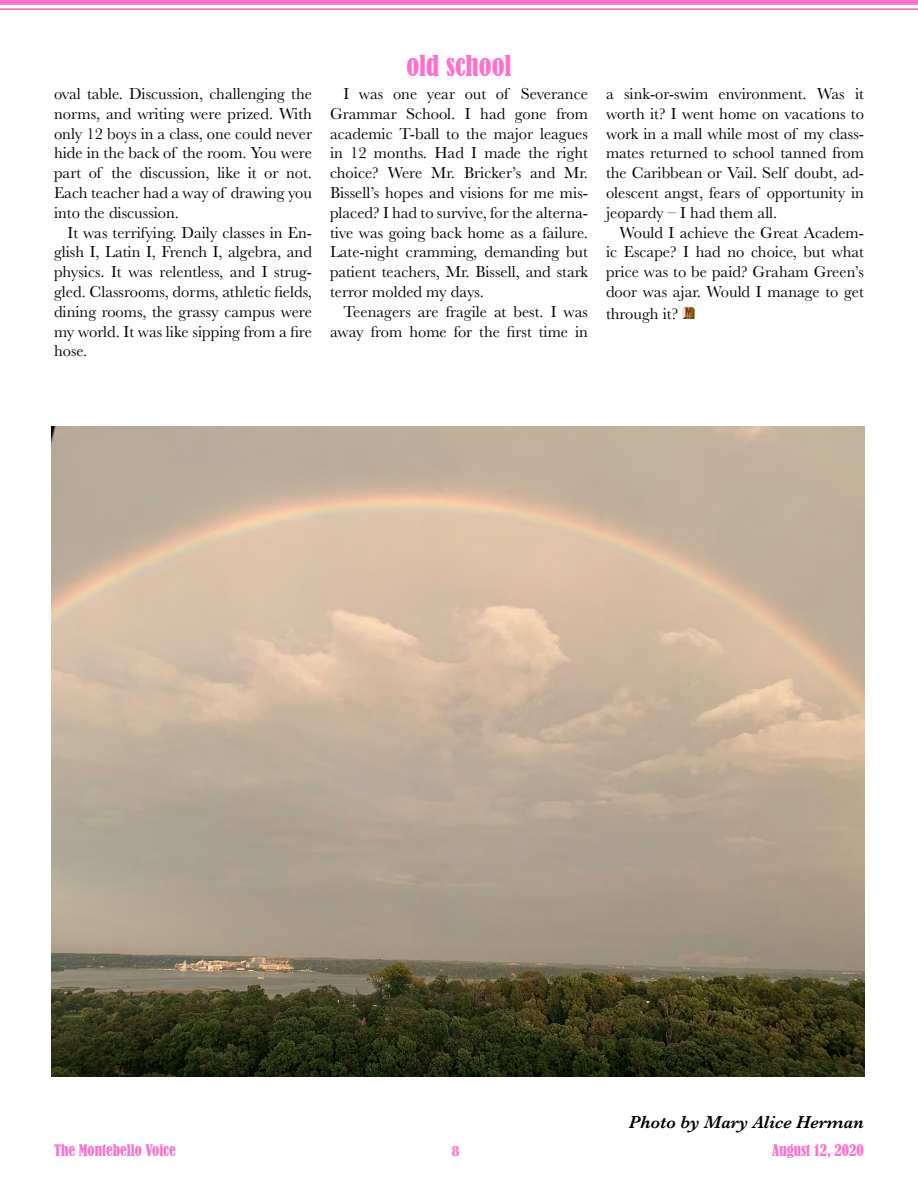
<style>
.page{position:relative;width:918px;height:1188px;background:#fff}
.page>*{position:absolute;margin:0;border:0;box-sizing:border-box;transform-origin:0 0}
.t1{font:condensed 27px "Bernard";color:#ff6fcf}
.t2{font:italic 600 18px "Baskerville";color:#000}
.t3{font:16.5px/19.8px "Baskerville";color:#000;text-align:justify}
.t4{font:condensed 15px "Bernard";color:#ff6fcf}
.t5{font:700 15px "Baskerville";color:#ff6fcf}
.s1{font-family:"Buxom D";font-size:18px;color:#804000}
</style>
<div class="page">
<div style="left:0;top:0;width:918px;height:5px;background:#ff6fcf"></div>
<hr style="left:0;top:8px;width:918px;height:2px;background:#ff6fcf">
<img style="left:51px;top:427px;width:813px;height:650px">
<p class="t3" style="left:54px;top:84px;width:260px">oval table. Discussion, challenging the norms, and writing were prized. With only 12 boys in a class, one could never hide in the back of the room. You were part of the discussion, like it or not.<br>Each teacher had a way of drawing you into the discussion.</p>
<p class="t3" style="left:54px;top:223px;width:260px;text-indent:13px">It was terrifying. Daily classes in En&shy;glish I, Latin I, French I, algebra, and physics. It was relentless, and I strug&shy;gled. Classrooms, dorms, athletic fields, dining rooms, the grassy campus were my world. It was like sipping from a fire hose.</p>
<h1 class="t1" style="left:406px;top:50px;width:107px">old school</h1>
<p class="t3" style="left:330px;top:84px;width:260px;text-indent:13px">I was one year out of Severance Grammar School. I had gone from academic T-ball to the major leagues in 12 months. Had I made the right choice? Were Mr. Bricker’s and Mr.<br>Bissell’s hopes and visions for me mis&shy;placed? I had to survive, for the alterna&shy;tive was going back home as a failure.<br>Late-night cramming, demanding but patient teachers, Mr. Bissell, and stark terror molded my days.</p>
<p class="t3" style="left:330px;top:302px;width:259px;text-align:right">Teenagers are fragile at best. I was away from home for the first time in</p>
<p class="t3" style="left:606px;top:84px;width:260px">a sink-or-swim environment. Was it worth it? I went home on vacations to work in a mall while most of my class&shy;mates returned to school tanned from the Caribbean or Vail. Self doubt, ad&shy;olescent angst, fears of opportunity in jeopardy – I had them all.</p>
<p class="t3" style="left:606px;top:223px;width:260px;text-indent:13px">Would I achieve the Great Academ&shy;ic Escape? I had no choice, but what price was to be paid? Graham Green’s door was ajar. Would I manage to get</p>
<p class="t3" style="left:606px;top:304px;width:91px">through it? <span class="s1">M</span></p>
<p class="t2" style="left:629px;top:1110px;width:237px">Photo by Mary Alice Herman</p>
<p class="t4" style="left:54px;top:1141px;width:123px">The Montebello Voice</p>
<p class="t5" style="left:452px;top:1140px;width:10px">8</p>
<p class="t4" style="left:772px;top:1141px;width:93px">August 12, 2020</p>
</div>
